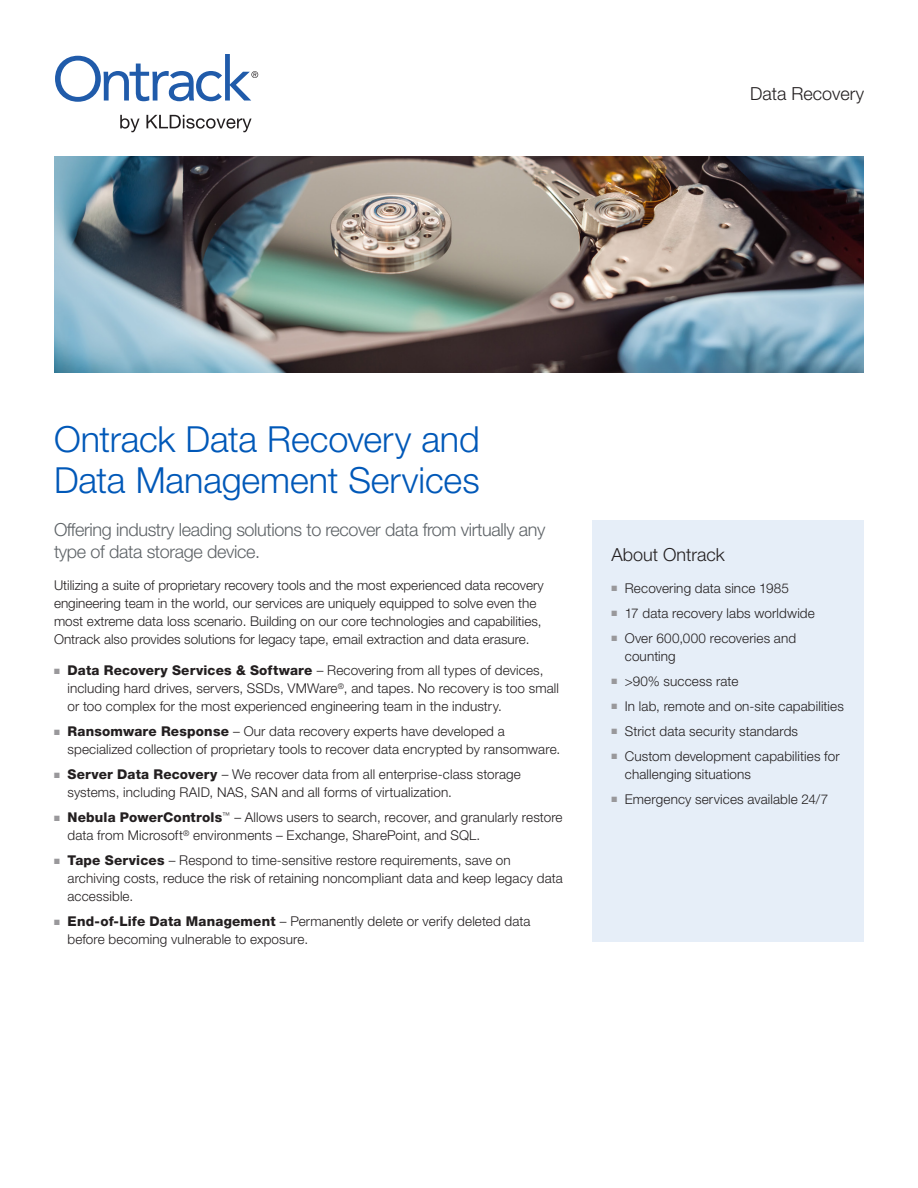
<style>
.page{position:relative;width:918px;height:1188px;background:#fff}
.page>*{position:absolute;margin:0;border:0;box-sizing:border-box;transform-origin:0 0}
.Headline{font:300 36px/40.5px "Helvetica Neue LT Std";letter-spacing:-.005em;color:#0058b8}
.Subhead_1{font:300 18px/22.5px "Helvetica Neue LT Std";letter-spacing:-.02em;color:#5e6367}
.Feature_Callout{font:300 18px "Helvetica Neue LT Std";color:#231f20}
.Body{font:300 13.5px/18px "Helvetica Neue LT Std";letter-spacing:.01em;color:#231f20}
.s1{font-weight:800}
</style>
<div class="page">
<svg style="left:55px;top:54px;width:203px;height:48px"></svg>
<svg style="left:120px;top:115px;width:20px;height:17px"></svg>
<svg style="left:146px;top:115px;width:106px;height:17px"></svg>
<img style="left:54px;top:157px;width:810px;height:216px">
<div style="left:593px;top:521px;width:271px;height:421px;background:#e6eef8"></div>
<h2 class="Feature_Callout" style="left:750px;top:83px;width:115px">Data Recovery</h2>
<p class="Headline" style="left:54px;top:418px;width:427px">Ontrack Data Recovery and<br>Data Management Services</p>
<p class="Subhead_1" style="left:54px;top:518px;width:493px">Offering industry leading solutions to recover data from virtually any type of data storage device.</p>
<p class="Body" style="left:54px;top:575px;width:491px">Utilizing a suite of proprietary recovery tools and the most experienced data recovery engineering team in the world, our services are uniquely equipped to solve even the most extreme data loss scenario. Building on our core technologies and capabilities, Ontrack also provides solutions for legacy tape, email extraction and data erasure.</p>
<p class="Body" style="left:68px;top:661px;width:493px"><span class="s1">Data Recovery Services &amp; Software</span> – Recovering from all types of devices, including hard drives, servers, SSDs, VMWare<sup>®</sup>, and tapes. No recovery is too small or too complex for the most experienced engineering team in the industry.</p>
<p class="Body" style="left:68px;top:722px;width:494px"><span class="s1">Ransomware Response</span> – Our data recovery experts have developed a specialized collection of proprietary tools to recover data encrypted by ransomware.</p>
<p class="Body" style="left:68px;top:765px;width:455px"><span class="s1">Server Data Recovery</span> – We recover data from all enterprise-class storage systems, including RAID, NAS, SAN and all forms of virtualization.</p>
<p class="Body" style="left:68px;top:808px;width:497px"><span class="s1">Nebula PowerControls</span><sup>™</sup> – Allows users to search, recover, and granularly restore data from Microsoft<sup>®</sup> environments – Exchange, SharePoint, and SQL.</p>
<p class="Body" style="left:68px;top:851px;width:497px"><span class="s1">Tape Services</span> – Respond to time-sensitive restore requirements, save on archiving costs, reduce the risk of retaining noncompliant data and keep legacy data accessible.</p>
<p class="Body" style="left:68px;top:912px;width:465px"><span class="s1">End-of-Life Data Management</span> – Permanently delete or verify deleted data before becoming vulnerable to exposure.</p>
<p class="Feature_Callout" style="left:611px;top:544px;width:115px">About Ontrack</p>
<p class="Body" style="left:625px;top:578px;width:165px">Recovering data since 1985</p>
<p class="Body" style="left:625px;top:604px;width:192px">17 data recovery labs worldwide</p>
<p class="Body" style="left:625px;top:629px;width:173px">Over 600,000 recoveries and counting</p>
<p class="Body" style="left:625px;top:672px;width:115px">&gt;90% success rate</p>
<p class="Body" style="left:625px;top:697px;width:221px">In lab, remote and on-site capabilities</p>
<p class="Body" style="left:625px;top:722px;width:175px">Strict data security standards</p>
<p class="Body" style="left:625px;top:747px;width:216px">Custom development capabilities for challenging situations</p>
<p class="Body" style="left:625px;top:790px;width:205px">Emergency services available 24/7</p>
</div>
